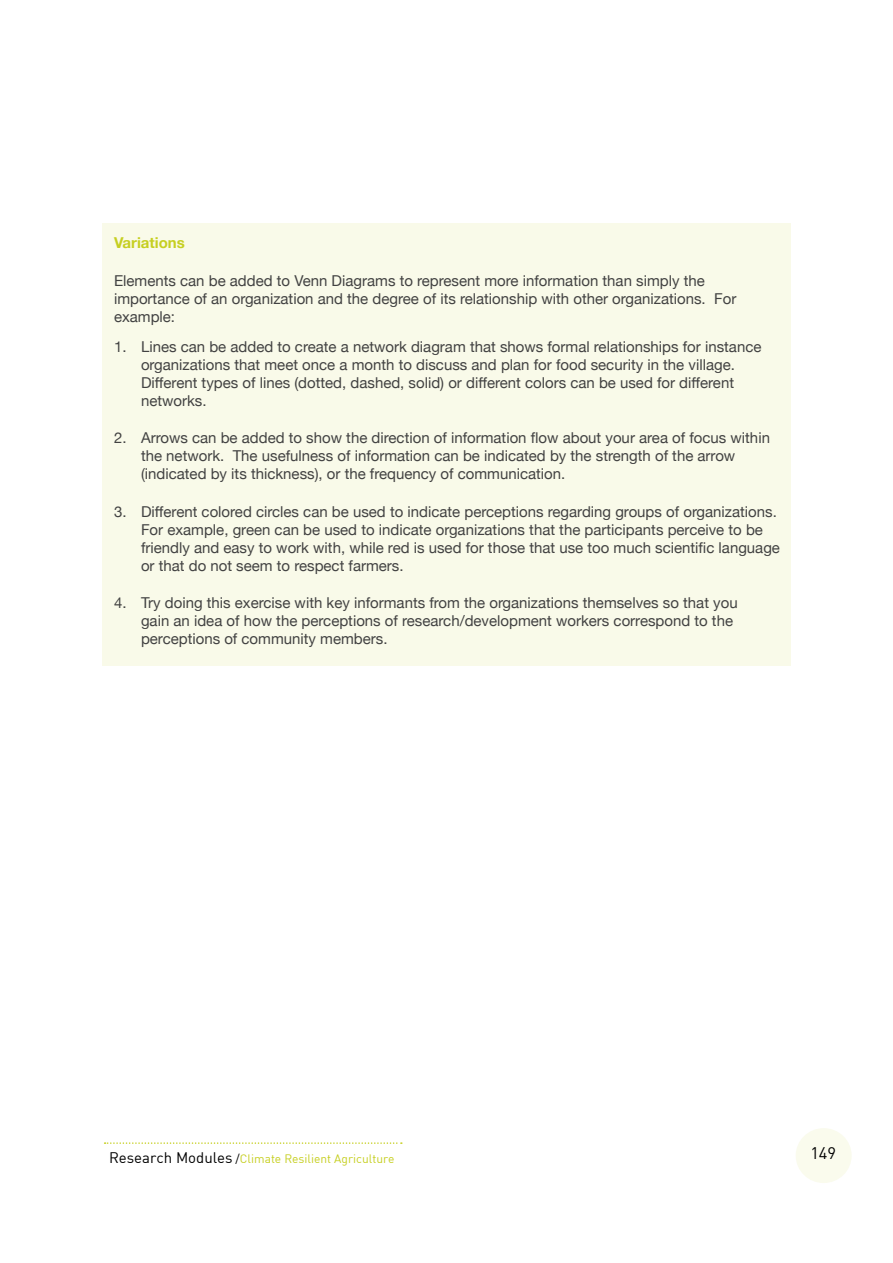
<style>
.page{position:relative;width:893px;height:1263px;background:#fff}
.page>*{position:absolute;margin:0;border:0;box-sizing:border-box;transform-origin:0 0}
.t1{font:16.5px "DIN Bek";color:#000}
.Main_text{font:15px/18px "Helvetica Neue";color:#424242}
.Main_text-2{font:700 15px "Helvetica Neue";color:#c6cf21}
.t2{font:12px "DIN Bek";color:#c6cf21}
.s1{font-size:15px;color:#000}
.s2{color:#000}
</style>
<div class="page">
<div style="left:796px;top:1128px;width:56px;height:55px;background:#fafbed;border-radius:50%"></div>
<svg style="left:105px;top:1142px;width:297px;height:2px"></svg>
<div style="left:102px;top:223px;width:689px;height:443px;background:#f9fae9"></div>
<p class="Main_text-2" style="left:114px;top:229px;width:72px">Variations</p>
<p class="Main_text" style="left:114px;top:270px;width:624px">Elements can be added to Venn Diagrams to represent more information than simply the importance of an organization and the degree of its relationship with other organizations. For example:</p>
<p class="Main_text" style="left:141px;top:336px;width:622px;text-indent:-27px">1. Lines can be added to create a network diagram that shows formal relationships for instance organizations that meet once a month to discuss and plan for food security in the village.<br>Different types of lines (dotted, dashed, solid) or different colors can be used for different networks.</p>
<p class="Main_text" style="left:141px;top:428px;width:630px;text-indent:-27px">2. Arrows can be added to show the direction of information flow about your area of focus within the network. The usefulness of information can be indicated by the strength of the arrow (indicated by its thickness), or the frequency of communication.</p>
<p class="Main_text" style="left:141px;top:501px;width:640px;text-indent:-27px">3. Different colored circles can be used to indicate perceptions regarding groups of organizations.<br>For example, green can be used to indicate organizations that the participants perceive to be friendly and easy to work with, while red is used for those that use too much scientific language or that do not seem to respect farmers.</p>
<p class="Main_text" style="left:141px;top:593px;width:598px;text-indent:-27px">4. Try doing this exercise with key informants from the organizations themselves so that you gain an idea of how the perceptions of research/development workers correspond to the perceptions of community members.</p>
<p class="t2" style="left:109px;top:1151px;width:287px"><span class="s1">Research Modules</span> <span class="s2">/</span>Climate Resilient Agriculture</p>
<p class="t1" style="left:810px;top:1143px;width:27px">149</p>
</div>
